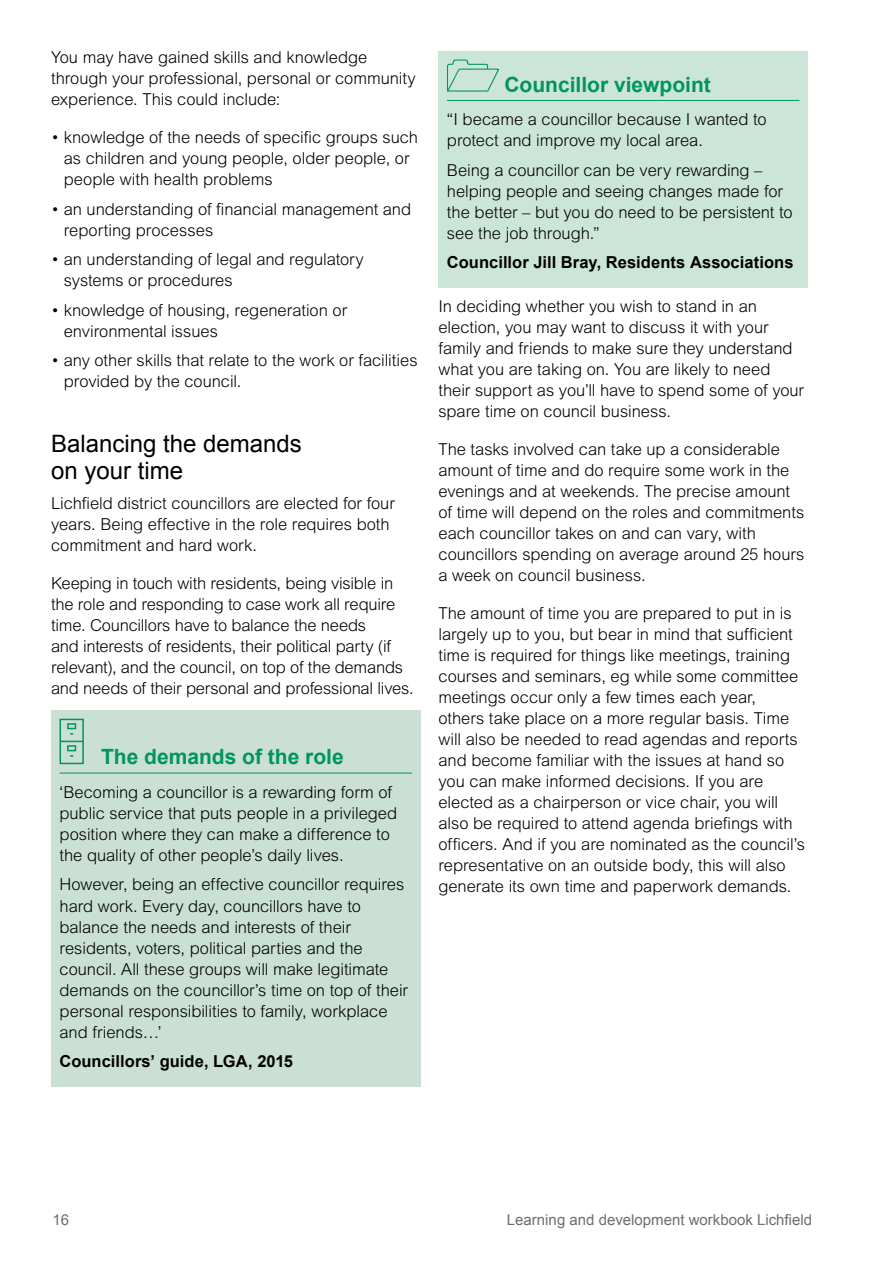
<style>
.page{position:relative;width:893px;height:1263px;background:#fff}
.page>*{position:absolute;margin:0;border:0;box-sizing:border-box;transform-origin:0 0}
.t1{font:24px/27px "Arial";color:#000}
.t2{font:700 21px "Arial";color:#00955e}
.t3{font:300 16.5px/21px "Arial MT Std";letter-spacing:-.005em;color:#000}
.t4{font:700 16.5px "Arial";letter-spacing:.005em;color:#000}
.t5{font:15px "Arial";color:#6d6e71}
</style>
<div class="page">
<div style="left:51px;top:710px;width:369px;height:377px;background:#cae0d4"></div>
<hr style="left:60px;top:773px;width:352px;height:1px;background:#00955e">
<svg style="left:60px;top:719px;width:24px;height:45px"></svg>
<div style="left:438px;top:51px;width:370px;height:236px;background:#cce5d9"></div>
<hr style="left:447px;top:100px;width:352px;height:1px;background:#00955e">
<svg style="left:447px;top:60px;width:52px;height:32px"></svg>
<p class="t3" style="left:51px;top:47px;width:366px">You may have gained skills and knowledge through your professional, personal or community experience. This could include:</p>
<p class="t3" style="left:64px;top:127px;width:356px;text-indent:-13px">• knowledge of the needs of specific groups such as children and young people, older people, or people with health problems</p>
<p class="t3" style="left:64px;top:198px;width:349px;text-indent:-13px">• an understanding of financial management and reporting processes</p>
<p class="t3" style="left:64px;top:249px;width:301px;text-indent:-13px">• an understanding of legal and regulatory systems or procedures</p>
<p class="t3" style="left:64px;top:299px;width:285px;text-indent:-13px">• knowledge of housing, regeneration or environmental issues</p>
<p class="t3" style="left:64px;top:350px;width:355px;text-indent:-13px">• any other skills that relate to the work or facilities provided by the council.</p>
<h1 class="t1" style="left:51px;top:431px;width:252px">Balancing the demands on your time</h1>
<p class="t3" style="left:51px;top:492px;width:345px">Lichfield district councillors are elected for four years. Being effective in the role requires both commitment and hard work.</p>
<p class="t3" style="left:51px;top:572px;width:364px">Keeping in touch with residents, being visible in the role and responding to case work all require time. Councillors have to balance the needs<br>and interests of residents, their political party (if relevant), and the council, on top of the demands and needs of their personal and professional lives.</p>
<p class="t2" style="left:101px;top:743px;width:244px">The demands of the role</p>
<p class="t3" style="left:60px;top:782px;width:339px">‘Becoming a councillor is a rewarding form of public service that puts people in a privileged position where they can make a difference to the quality of other people’s daily lives.</p>
<p class="t3" style="left:60px;top:874px;width:350px">However, being an effective councillor requires hard work. Every day, councillors have to balance the needs and interests of their residents, voters, political parties and the council. All these groups will make legitimate demands on the councillor’s time on top of their personal responsibilities to family, workplace and friends…’</p>
<p class="t4" style="left:60px;top:1050px;width:235px">Councillors’ guide, LGA, 2015</p>
<p class="t2" style="left:504px;top:70px;width:208px">Councillor viewpoint</p>
<p class="t3" style="left:447px;top:109px;width:321px">“I became a councillor because I wanted to protect and improve my local area.</p>
<p class="t3" style="left:447px;top:159px;width:347px">Being a councillor can be very rewarding – helping people and seeing changes made for the better – but you do need to be persistent to see the job through.”</p>
<p class="t4" style="left:447px;top:252px;width:348px">Councillor Jill Bray, Residents Associations</p>
<p class="t3" style="left:438px;top:295px;width:367px">In deciding whether you wish to stand in an election, you may want to discuss it with your family and friends to make sure they understand what you are taking on. You are likely to need their support as you’ll have to spend some of your spare time on council business.</p>
<p class="t3" style="left:438px;top:439px;width:367px">The tasks involved can take up a considerable amount of time and do require some work in the evenings and at weekends. The precise amount of time will depend on the roles and commitments each councillor takes on and can vary, with councillors spending on average around 25 hours a week on council business.</p>
<p class="t3" style="left:438px;top:603px;width:368px">The amount of time you are prepared to put in is largely up to you, but bear in mind that sufficient time is required for things like meetings, training courses and seminars, eg while some committee meetings occur only a few times each year, others take place on a more regular basis. Time will also be needed to read agendas and reports and become familiar with the issues at hand so you can make informed decisions. If you are elected as a chairperson or vice chair, you will also be required to attend agenda briefings with officers. And if you are nominated as the council’s representative on an outside body, this will also generate its own time and paperwork demands.</p>
<p class="t5" style="left:52px;top:1210px;width:18px">16</p>
<p class="t5" style="left:507px;top:1210px;width:307px">Learning and development workbook Lichfield</p>
</div>
